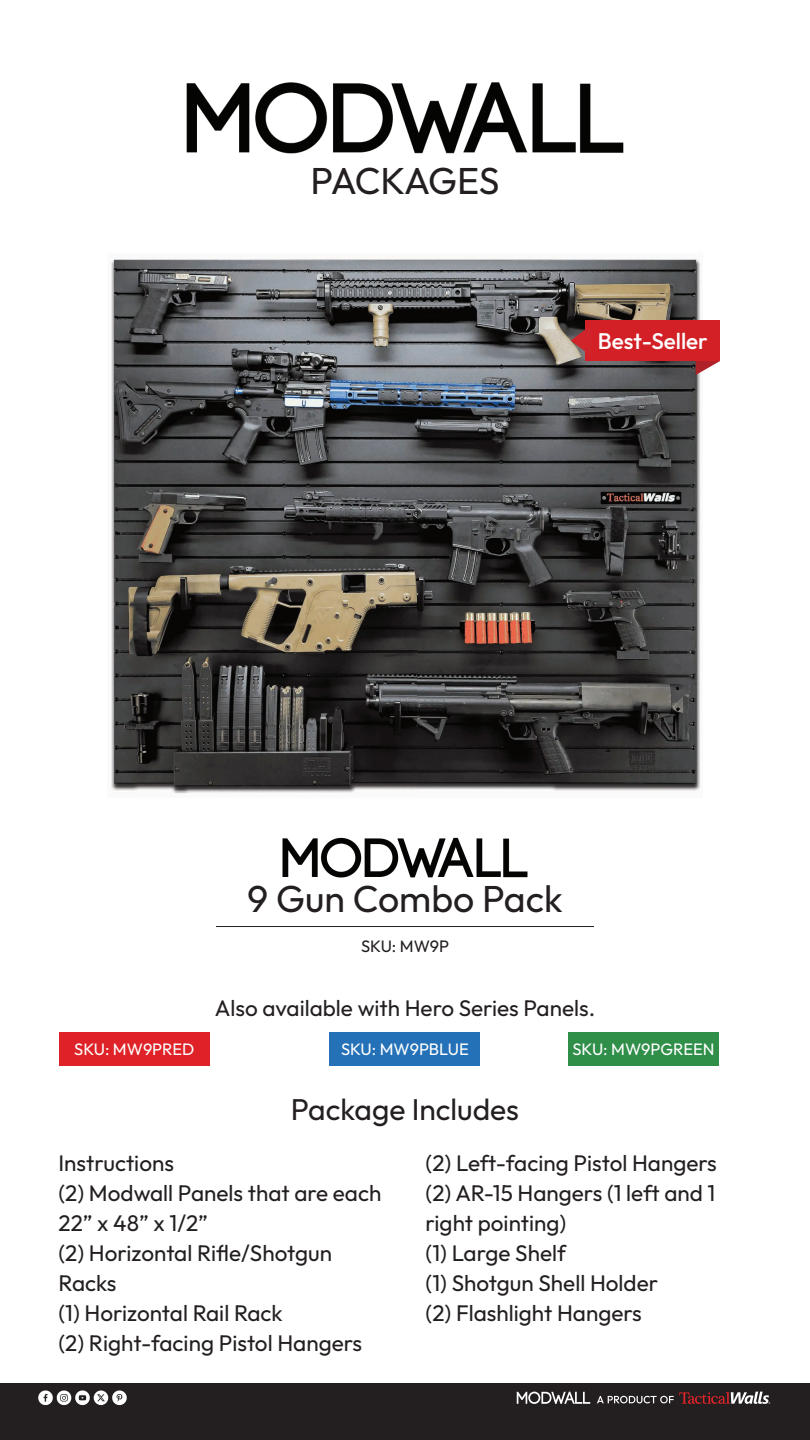
<style>
.page{position:relative;width:810px;height:1440px;background:#fff}
.page>*{position:absolute;margin:0;border:0;box-sizing:border-box;transform-origin:0 0}
.t1{font:37.5px "Outfit";color:#231f20}
.t2{font:37.5px "Outfit";letter-spacing:-.04em;color:#231f20}
.t3{font:30px "Outfit";color:#231f20}
.t4{font:22.5px/30px "Outfit";color:#231f20}
.t5{font:500 22.5px "Outfit";color:#fff}
.t6{font:16.5px "Outfit";color:#fff}
.t7{font:16.5px "Outfit";color:#231f20}
</style>
<div class="page">
<div style="left:0;top:1384px;width:810px;height:56px;background:#231f20"></div>
<svg style="left:517px;top:1392px;width:73px;height:12px"></svg>
<svg style="left:597px;top:1392px;width:173px;height:12px"></svg>
<svg style="left:38px;top:1391px;width:89px;height:14px"></svg>
<div style="left:59px;top:1032px;width:151px;height:34px;background:#de2227"></div>
<div style="left:330px;top:1032px;width:150px;height:34px;background:#2471b8"></div>
<div style="left:568px;top:1032px;width:151px;height:34px;background:#2f8e48"></div>
<img style="left:186px;top:82px;width:438px;height:72px">
<hr style="left:216px;top:926px;width:378px;height:1px;background:#231f20">
<img style="left:282px;top:837px;width:246px;height:41px">
<img style="left:111px;top:257px;width:591px;height:537px">
<svg style="left:696px;top:361px;width:24px;height:14px"></svg>
<div style="left:585px;top:321px;width:135px;height:40px;background:#d32026"></div>
<svg style="left:571px;top:324px;width:14px;height:33px"></svg>
<h1 class="t2" style="left:310px;top:157px;width:191px">PACKAGES</h1>
<p class="t5" style="left:598px;top:326px;width:112px">Best-Seller</p>
<h1 class="t1" style="left:247px;top:875px;width:317px">9 Gun Combo Pack</h1>
<p class="t7" style="left:361px;top:935px;width:90px">SKU: MW9P</p>
<p class="t4" style="left:215px;top:994px;width:382px">Also available with Hero Series Panels.</p>
<p class="t6" style="left:74px;top:1038px;width:122px">SKU: MW9PRED</p>
<p class="t6" style="left:341px;top:1038px;width:129px">SKU: MW9PBLUE</p>
<p class="t6" style="left:572px;top:1038px;width:144px">SKU: MW9PGREEN</p>
<h2 class="t3" style="left:291px;top:1090px;width:230px">Package Includes</h2>
<p class="t4" style="left:58px;top:1149px;width:324px">Instructions<br>(2) Modwall Panels that are each<br>22” x 48” x 1/2”<br>(2) Horizontal Rifle/Shotgun<br>Racks<br>(1) Horizontal Rail Rack<br>(2) Right-facing Pistol Hangers</p>
<p class="t4" style="left:426px;top:1149px;width:293px">(2) Left-facing Pistol Hangers (2) AR-15 Hangers (1 left and 1 right pointing)<br>(1) Large Shelf<br>(1) Shotgun Shell Holder<br>(2) Flashlight Hangers</p>
</div>
